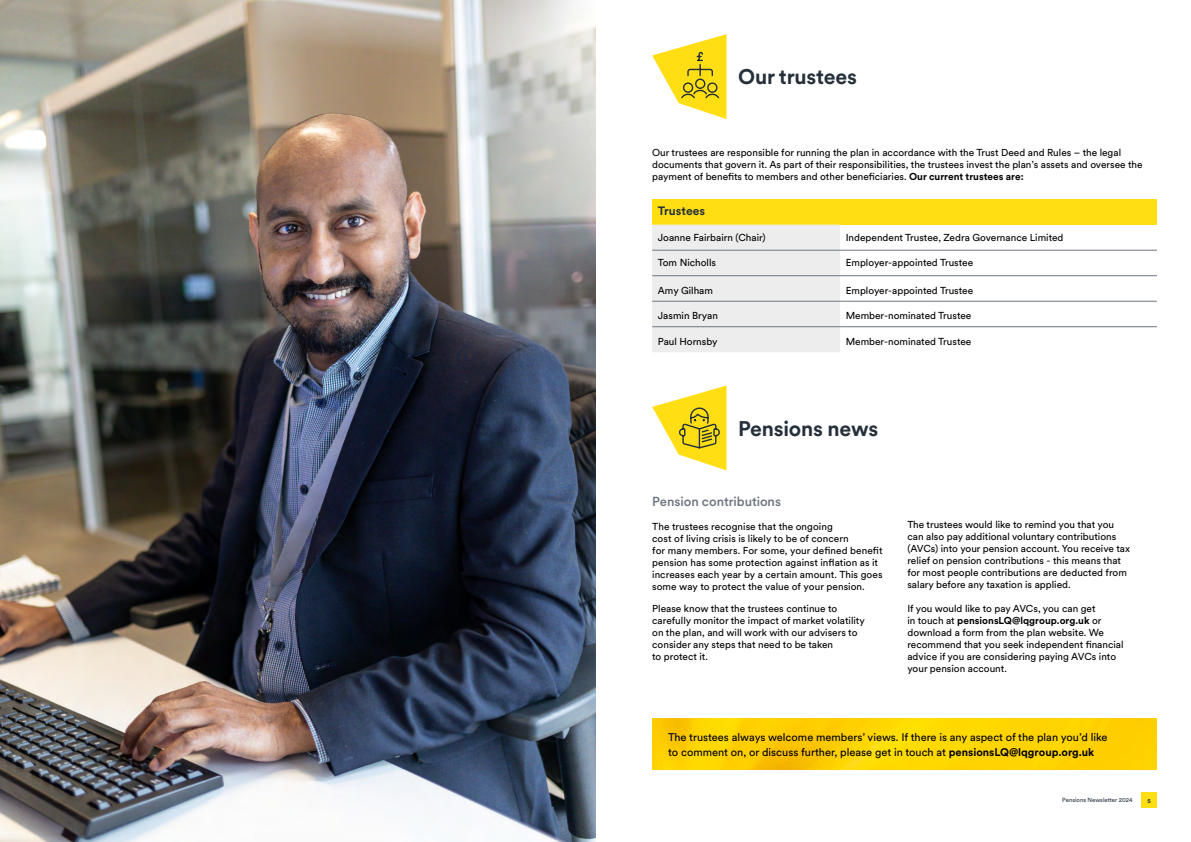
<style>
.page{position:relative;width:1191px;height:842px;background:#fff}
.page>*{position:absolute;margin:0;border:0;box-sizing:border-box;transform-origin:0 0}
.t1{font:700 21px "Circular XX";letter-spacing:-.01em;color:#25303b}
.t2{font:500 13px "Circular XX";letter-spacing:-.005em;color:#6d7581}
.t3{font:700 12px "Circular XX";color:#25303b}
.t4{font:11px/15px "Circular XX";color:#000}
.t5{font:10px/12px "Circular XX";color:#000}
.t6{font:6px "Circular XX";color:#25303b}
.t7{font:700 6px "Circular XX";color:#25303b}
.s1{font-weight:700}
</style>
<div class="page">
<img style="left:0;top:0;width:596px;height:842px">
<div style="left:1141px;top:792px;width:16px;height:16px;background:#ffde14"></div>
<img style="left:652px;top:719px;width:505px;height:51px">
<div style="left:652px;top:199px;width:505px;height:26px;background:#ffde14"></div>
<div style="left:652px;top:225px;width:188px;height:127px;background:#ededed"></div>
<hr style="left:652px;top:250px;width:188px;height:1px;background:#6d7581">
<hr style="left:840px;top:250px;width:317px;height:1px;background:#6d7581">
<hr style="left:652px;top:275px;width:188px;height:1px;background:#6d7581">
<hr style="left:840px;top:275px;width:317px;height:1px;background:#6d7581">
<hr style="left:652px;top:301px;width:188px;height:1px;background:#6d7581">
<hr style="left:840px;top:301px;width:317px;height:1px;background:#6d7581">
<hr style="left:652px;top:327px;width:188px;height:1px;background:#6d7581">
<hr style="left:840px;top:327px;width:317px;height:1px;background:#6d7581">
<svg style="left:652px;top:386px;width:74px;height:84px"></svg>
<svg style="left:652px;top:34px;width:74px;height:85px"></svg>
<h1 class="t1" style="left:738px;top:63px;width:120px">Our trustees</h1>
<p class="t5" style="left:652px;top:146px;width:492px">Our trustees are responsible for running the plan in accordance with the Trust Deed and Rules – the legal documents that govern it. As part of their responsibilities, the trustees invest the plan’s assets and oversee the payment of benefits to members and other beneficiaries. <span class="s1">Our current trustees are:</span></p>
<p class="t3" style="left:658px;top:203px;width:49px">Trustees</p>
<p class="t5" style="left:658px;top:231px;width:109px">Joanne Fairbairn (Chair)</p>
<p class="t5" style="left:845px;top:231px;width:219px">Independent Trustee, Zedra Governance Limited</p>
<p class="t5" style="left:658px;top:256px;width:60px">Tom Nicholls</p>
<p class="t5" style="left:845px;top:256px;width:129px">Employer-appointed Trustee</p>
<p class="t5" style="left:658px;top:284px;width:57px">Amy Gilham</p>
<p class="t5" style="left:845px;top:284px;width:129px">Employer-appointed Trustee</p>
<p class="t5" style="left:658px;top:309px;width:62px">Jasmin Bryan</p>
<p class="t5" style="left:845px;top:309px;width:127px">Member-nominated Trustee</p>
<p class="t5" style="left:658px;top:335px;width:61px">Paul Hornsby</p>
<p class="t5" style="left:845px;top:335px;width:127px">Member-nominated Trustee</p>
<h1 class="t1" style="left:738px;top:414px;width:142px">Pensions news</h1>
<h2 class="t2" style="left:652px;top:492px;width:130px">Pension contributions</h2>
<p class="t5" style="left:652px;top:520px;width:232px">The trustees recognise that the ongoing<br>cost of living crisis is likely to be of concern<br>for many members. For some, your defined benefit pension has some protection against inflation as it increases each year by a certain amount. This goes some way to protect the value of your pension.</p>
<p class="t5" style="left:652px;top:602px;width:214px">Please know that the trustees continue to carefully monitor the impact of market volatility on the plan, and will work with our advisers to consider any steps that need to be taken<br>to protect it.</p>
<p class="t5" style="left:907px;top:518px;width:224px">The trustees would like to remind you that you can also pay additional voluntary contributions (AVCs) into your pension account. You receive tax relief on pension contributions - this means that for most people contributions are deducted from salary before any taxation is applied.</p>
<p class="t5" style="left:907px;top:602px;width:218px">If you would like to pay AVCs, you can get<br>in touch at <span class="s1">pensionsLQ@lqgroup.org.uk</span> or download a form from the plan website. We recommend that you seek independent financial advice if you are considering paying AVCs into your pension account.</p>
<p class="t4" style="left:668px;top:729px;width:441px">The trustees always welcome members’ views. If there is any aspect of the plan you’d like to comment on, or discuss further, please get in touch at <span class="s1">pensionsLQ@lqgroup.org.uk</span></p>
<p class="t6" style="left:1062px;top:796px;width:72px">Pensions Newsletter 2024</p>
<p class="t7" style="left:1147px;top:796px;width:5px">5</p>
</div>
